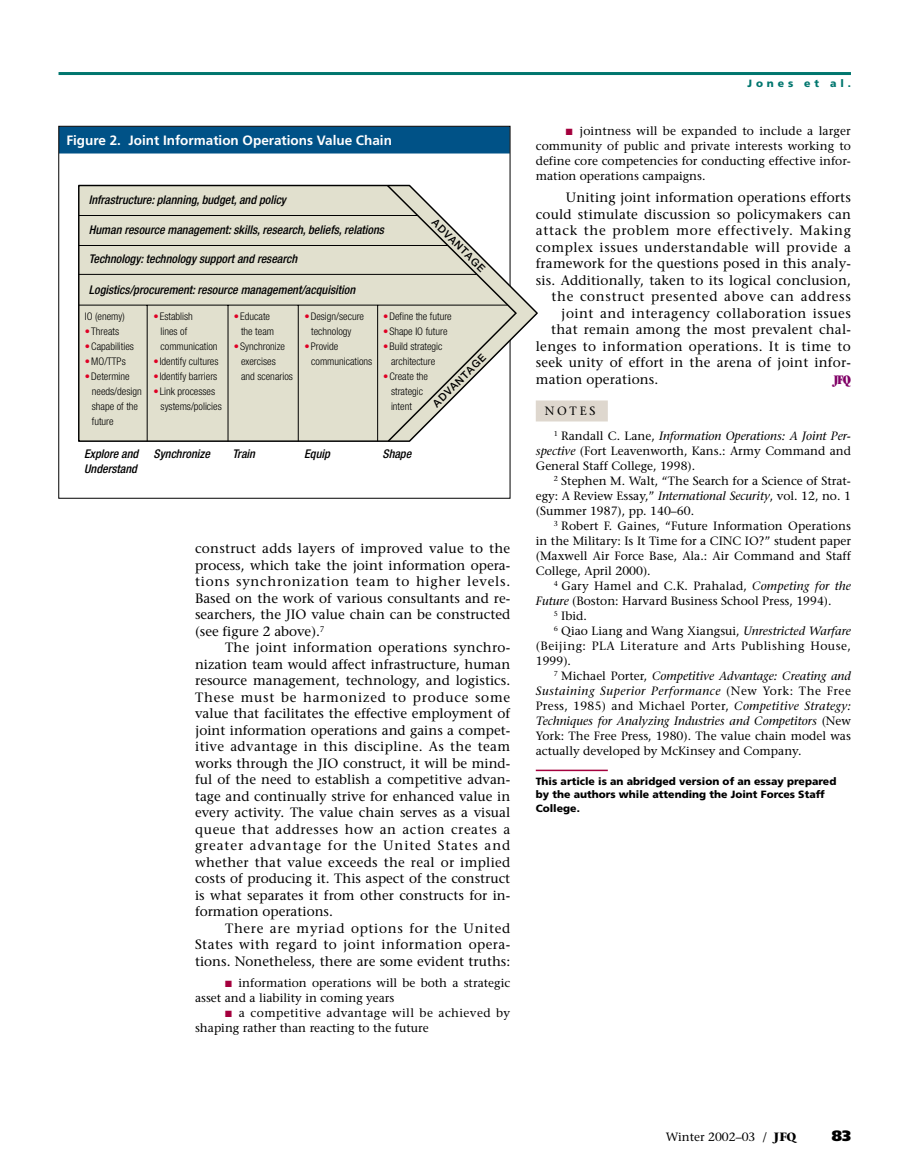
<style>
.page{position:relative;width:905px;height:1175px;background:#fff}
.page>*{position:absolute;margin:0;border:0;box-sizing:border-box;transform-origin:0 0}
.t1{font:900 15px "Frutiger";color:#000}
.t2{font:13.5px/16.5px "Stone Serif";letter-spacing:.015em;color:#000;text-align:justify}
.t3{font:700 13.5px "Frutiger";color:#fff}
.t4{font:13.5px "Stone Serif";letter-spacing:.04em;color:#000}
.t5{font:13.5px "Stone Serif";letter-spacing:.055em;color:#000}
.t6{font:13.5px "Stone Serif";letter-spacing:.035em;color:#000}
.t7{font:13.5px "Stone Serif";letter-spacing:.05em;color:#000}
.t8{font:ultra-condensed 13.5px "Garamond";color:#800066}
.t9{font:12px/15px "Stone Serif";color:#000;text-align:justify}
.t10{font:italic 500 condensed 12px/15px "Helvetica Neue";color:#000}
.t11{font:italic 12px/24px "Stone Serif";color:#000}
.t12{font:12px/15px "Stone Serif";letter-spacing:.03em;color:#000}
.t13{font:12px "Stone Serif";letter-spacing:.025em;color:#000}
.t14{font:12px "Stone Serif";letter-spacing:.04em;color:#000}
.t15{font:italic 12px "Stone Serif";letter-spacing:.04em;color:#000}
.t16{font:300 condensed 10.5px/15px "Helvetica Neue";color:#000}
.t17{font:900 10.5px/13.5px "Frutiger";color:#000}
.t18{font:500 10.5px "Helvetica Neue";color:#000}
.t19{font:900 10.5px "Frutiger";letter-spacing:.365em;color:#00766e}
.s1{color:#a4003d}
.s2{font-style:normal}
.s3{font-style:italic}
.s4{font-weight:700}
</style>
<div class="page">
<div style="left:59px;top:126px;width:451px;height:27px;background:#005287"></div>
<hr style="left:58px;top:72px;width:792px;height:3px;background:#00766e">
<div style="left:536px;top:400px;width:72px;height:21px;background:#ded7ce"></div>
<hr style="left:536px;top:769px;width:72px;height:2px;background:#a4003d">
<svg style="left:78px;top:184px;width:460px;height:258px"></svg>
<hr style="left:79px;top:215px;width:338px;height:1px;background:#000">
<hr style="left:79px;top:245px;width:368px;height:1px;background:#000">
<hr style="left:79px;top:274px;width:397px;height:1px;background:#000">
<hr style="left:79px;top:305px;width:428px;height:1px;background:#000">
<hr style="left:147px;top:305px;width:1px;height:136px;background:#000">
<hr style="left:228px;top:305px;width:1px;height:136px;background:#000">
<hr style="left:298px;top:305px;width:1px;height:136px;background:#000">
<hr style="left:377px;top:305px;width:1px;height:136px;background:#000">
<svg style="left:385px;top:184px;width:133px;height:259px"></svg>
<p class="t3" style="left:66px;top:134px;width:327px">Figure 2. Joint Information Operations Value Chain</p>
<p class="t10" style="left:89px;top:193px;width:198px">Infrastructure: planning, budget, and policy</p>
<p class="t18" style="left:436px;top:218px;width:72px;rotate:45deg">ADVANTAGE</p>
<p class="t10" style="left:89px;top:224px;width:297px">Human resource management: skills, research, beliefs, relations</p>
<p class="t10" style="left:89px;top:252px;width:210px">Technology: technology support and research</p>
<p class="t10" style="left:89px;top:284px;width:268px">Logistics/procurement: resource management/acquisition</p>
<p class="t16" style="left:91px;top:309px;width:52px;text-indent:-6px">IO (enemy)<br>Threats<br>Capabilities<br>MO/TTPs<br>Determine needs/design shape of the future</p>
<p class="t10" style="left:84px;top:447px;width:56px">Explore and<br>Understand</p>
<p class="t10" style="left:154px;top:447px;width:58px">Synchronize</p>
<p class="t10" style="left:233px;top:447px;width:24px">Train</p>
<p class="t10" style="left:304px;top:447px;width:27px">Equip</p>
<p class="t10" style="left:382px;top:447px;width:30px">Shape</p>
<p class="t16" style="left:160px;top:309px;width:64px">Establish<br>lines of communication<br>Identify cultures<br>Identify barriers<br>Link processes systems/policies</p>
<p class="t16" style="left:240px;top:309px;width:54px">Educate<br>the team<br>Synchronize exercises<br>and scenarios</p>
<p class="t16" style="left:311px;top:309px;width:63px">Design/secure technology<br>Provide communications</p>
<p class="t16" style="left:389px;top:309px;width:64px">Define the future<br>Shape IO future<br>Build strategic architecture<br>Create the strategic<br>intent</p>
<p class="t18" style="left:432px;top:403px;width:72px;rotate:-45deg">ADVANTAGE</p>
<p class="t2" style="left:195px;top:542px;width:317px">construct adds layers of improved value to the process, which take the joint information opera&shy;tions synchronization team to higher levels.<br>Based on the work of various consultants and re&shy;searchers, the JIO value chain can be constructed (see figure 2 above).<sup>7</sup></p>
<p class="t2" style="left:195px;top:641px;width:317px;text-indent:30px">The joint information operations synchro&shy;nization team would affect infrastructure, human resource management, technology, and logistics.<br>These must be harmonized to produce some value that facilitates the effective employment of joint information operations and gains a compet&shy;itive advantage in this discipline. As the team works through the JIO construct, it will be mind&shy;ful of the need to establish a competitive advan&shy;tage and continually strive for enhanced value in every activity. The value chain serves as a visual queue that addresses how an action creates a greater advantage for the United States and whether that value exceeds the real or implied costs of producing it. This aspect of the construct is what separates it from other constructs for in&shy;formation operations.</p>
<p class="t2" style="left:195px;top:921px;width:317px;text-indent:30px">There are myriad options for the United States with regard to joint information opera&shy;tions. Nonetheless, there are some evident truths:</p>
<p class="t9" style="left:195px;top:976px;width:316px;text-indent:30px"><span class="s1">■</span> information operations will be both a strategic asset and a liability in coming years</p>
<p class="t12" style="left:195px;top:1006px;width:317px;text-indent:30px"><span class="s1">■</span> a competitive advantage will be achieved by shaping rather than reacting to the future</p>
<p class="t19" style="left:747px;top:79px;width:105px">Jones et al.</p>
<p class="t9" style="left:535px;top:124px;width:317px;text-indent:30px"><span class="s1">■</span> jointness will be expanded to include a larger community of public and private interests working to define core competencies for conducting effective infor&shy;mation operations campaigns.</p>
<p class="t2" style="left:566px;top:191px;width:286px">Uniting joint information operations efforts</p>
<p class="t2" style="left:536px;top:207px;width:317px">could stimulate discussion so policymakers can</p>
<p class="t5" style="left:536px;top:225px;width:317px">attack the problem more effectively. Making</p>
<p class="t4" style="left:536px;top:242px;width:316px">complex issues understandable will provide a</p>
<p class="t2" style="left:536px;top:257px;width:316px">framework for the questions posed in this analy-</p>
<p class="t2" style="left:536px;top:273px;width:316px">sis. Additionally, taken to its logical conclusion,</p>
<p class="t7" style="left:551px;top:291px;width:301px">the construct presented above can address</p>
<p class="t6" style="left:561px;top:308px;width:291px">joint and interagency collaboration issues</p>
<p class="t2" style="left:551px;top:323px;width:301px">that remain among the most prevalent chal-</p>
<p class="t2" style="left:536px;top:339px;width:316px">lenges to information operations. It is time to</p>
<p class="t2" style="left:536px;top:356px;width:317px">seek unity of effort in the arena of joint infor-</p>
<p class="t2" style="left:536px;top:372px;width:124px">mation operations.</p>
<p class="t8" style="left:833px;top:374px;width:19px">JFQ</p>
<p class="t11" style="left:554px;top:400px;width:299px;text-indent:-9px"><span class="s2">NOTES<br></span><sup>1</sup> <span class="s2">Randall C. Lane,</span> Information Operations: A Joint Per-</p>
<p class="t9" style="left:535px;top:444px;width:317px"><span class="s3">spective</span> (Fort Leavenworth, Kans.: Army Command and<br>General Staff College, 1998).</p>
<p class="t9" style="left:535px;top:474px;width:317px;text-indent:18px"><sup>2</sup> Stephen M. Walt, “The Search for a Science of Strat&shy;egy: A Review Essay,” <span class="s3">International Security</span>, vol. 12, no. 1 (Summer 1987), pp. 140–60.</p>
<p class="t9" style="left:535px;top:519px;width:317px;text-indent:18px"><sup>3</sup> Robert F. Gaines, “Future Information Operations in the Military: Is It Time for a CINC IO?” student paper (Maxwell Air Force Base, Ala.: Air Command and Staff College, April 2000).</p>
<p class="t9" style="left:554px;top:579px;width:299px"><sup>4</sup> Gary Hamel and C.K. Prahalad, <span class="s3">Competing for the</span></p>
<p class="t9" style="left:536px;top:594px;width:297px"><span class="s3">Future</span> (Boston: Harvard Business School Press, 1994).</p>
<p class="t9" style="left:554px;top:609px;width:35px"><sup>5</sup> Ibid.</p>
<p class="t9" style="left:554px;top:624px;width:298px"><sup>6</sup> Qiao Liang and Wang Xiangsui, <span class="s3">Unrestricted Warfare</span></p>
<p class="t14" style="left:536px;top:640px;width:316px">(Beijing: PLA Literature and Arts Publishing House,</p>
<p class="t9" style="left:536px;top:654px;width:37px">1999).</p>
<p class="t11" style="left:554px;top:664px;width:299px"><sup>7</sup> <span class="s2">Michael Porter,</span> Competitive Advantage: Creating and</p>
<p class="t15" style="left:536px;top:685px;width:317px">Sustaining Superior Performance <span class="s2">(New York: The Free</span></p>
<p class="t13" style="left:536px;top:700px;width:317px">Press, 1985) and Michael Porter, <span class="s3">Competitive Strategy:</span></p>
<p class="t11" style="left:536px;top:709px;width:316px">Techniques for Analyzing Industries and Competitors <span class="s2">(New</span></p>
<p class="t9" style="left:536px;top:729px;width:317px">York: The Free Press, 1980). The value chain model was</p>
<p class="t9" style="left:536px;top:744px;width:267px">actually developed by McKinsey and Company.</p>
<p class="t17" style="left:536px;top:775px;width:302px">This article is an abridged version of an essay prepared by the authors while attending the Joint Forces Staff<br>College.</p>
<p class="t9" style="left:665px;top:1130px;width:132px">Winter 2002–03 / <span class="s4">JFQ</span></p>
<p class="t1" style="left:831px;top:1130px;width:21px">83</p>
</div>
